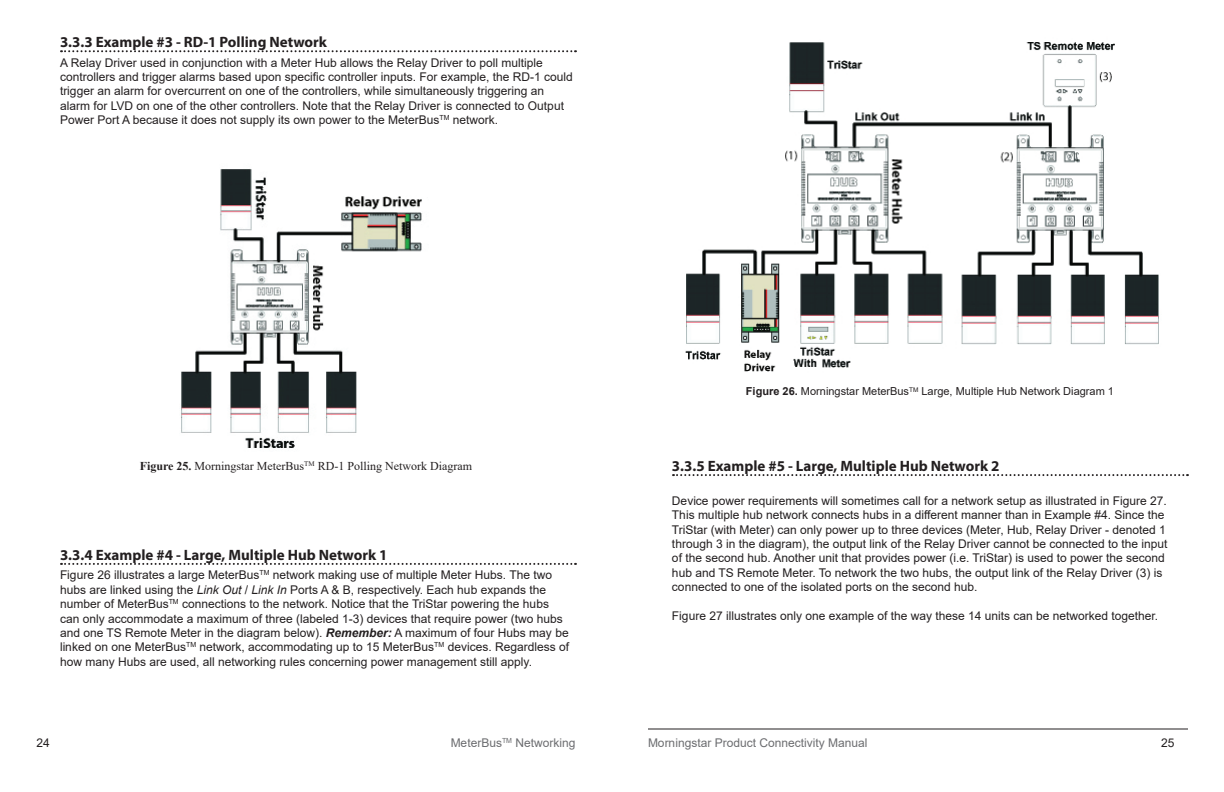
<style>
.page{position:relative;width:1224px;height:792px;background:#fff}
.page>*{position:absolute;margin:0;border:0;box-sizing:border-box;transform-origin:0 0}
.t1{font:700 15px "Myriad Pro";color:#231f20}
.t2{font:12px/14.4px "Arial";color:#231f20}
.t3{font:12px "Arial";color:#6c6d70}
.t4{font:12px "Times New Roman";color:#231f20}
.t5{font:11px "Arial";color:#231f20}
.s1{font-weight:700}
.s2{font-style:italic}
.s3{font-weight:700;font-style:italic}
</style>
<div class="page">
<hr style="left:648px;top:728px;width:540px;height:2px;background:#231f20">
<svg style="left:61px;top:50px;width:515px;height:2px"></svg>
<svg style="left:61px;top:563px;width:515px;height:2px"></svg>
<img style="left:181px;top:169px;width:241px;height:279px">
<svg style="left:673px;top:474px;width:515px;height:2px"></svg>
<img style="left:685px;top:42px;width:474px;height:330px">
<p class="t1" style="left:60px;top:32px;width:268px">3.3.3 Example #3 - RD-1 Polling Network</p>
<p class="t2" style="left:60px;top:55px;width:514px">A Relay Driver used in conjunction with a Meter Hub allows the Relay Driver to poll multiple controllers and trigger alarms based upon specific controller inputs. For example, the RD-1 could trigger an alarm for overcurrent on one of the controllers, while simultaneously triggering an alarm for LVD on one of the other controllers. Note that the Relay Driver is connected to Output Power Port A because it does not supply its own power to the MeterBus<sup>TM</sup> network.</p>
<p class="t4" style="left:140px;top:457px;width:334px"><span class="s1">Figure 25.</span> Morningstar MeterBus<sup>TM</sup> RD-1 Polling Network Diagram</p>
<p class="t1" style="left:60px;top:545px;width:329px">3.3.4 Example #4 - Large, Multiple Hub Network 1</p>
<p class="t2" style="left:60px;top:568px;width:511px">Figure 26 illustrates a large MeterBus<sup>TM</sup> network making use of multiple Meter Hubs. The two hubs are linked using the <span class="s2">Link Out</span> / <span class="s2">Link In</span> Ports A &amp; B, respectively. Each hub expands the number of MeterBus<sup>TM</sup> connections to the network. Notice that the TriStar powering the hubs can only accommodate a maximum of three (labeled 1-3) devices that require power (two hubs and one TS Remote Meter in the diagram below). <span class="s3">Remember:</span> A maximum of four Hubs may be linked on one MeterBus<sup>TM</sup> network, accommodating up to 15 MeterBus<sup>TM</sup> devices. Regardless of how many Hubs are used, all networking rules concerning power management still apply.</p>
<p class="t5" style="left:746px;top:384px;width:370px"><span class="s1">Figure 26.</span> Morningstar MeterBus<sup>TM</sup> Large, Multiple Hub Network Diagram 1</p>
<p class="t1" style="left:672px;top:456px;width:329px">3.3.5 Example #5 - Large, Multiple Hub Network 2</p>
<p class="t2" style="left:672px;top:493px;width:497px">Device power requirements will sometimes call for a network setup as illustrated in Figure 27.<br>This multiple hub network connects hubs in a different manner than in Example #4. Since the TriStar (with Meter) can only power up to three devices (Meter, Hub, Relay Driver - denoted 1 through 3 in the diagram), the output link of the Relay Driver cannot be connected to the input of the second hub. Another unit that provides power (i.e. TriStar) is used to power the second hub and TS Remote Meter. To network the two hubs, the output link of the Relay Driver (3) is connected to one of the isolated ports on the second hub.</p>
<p class="t2" style="left:672px;top:609px;width:488px">Figure 27 illustrates only one example of the way these 14 units can be networked together.</p>
<p class="t2" style="left:37px;top:735px;width:15px">24</p>
<p class="t3" style="left:451px;top:734px;width:126px">MeterBus<sup>TM</sup> Networking</p>
<p class="t3" style="left:648px;top:734px;width:221px">Morningstar Product Connectivity Manual</p>
<p class="t2" style="left:1161px;top:735px;width:15px">25</p>
</div>
